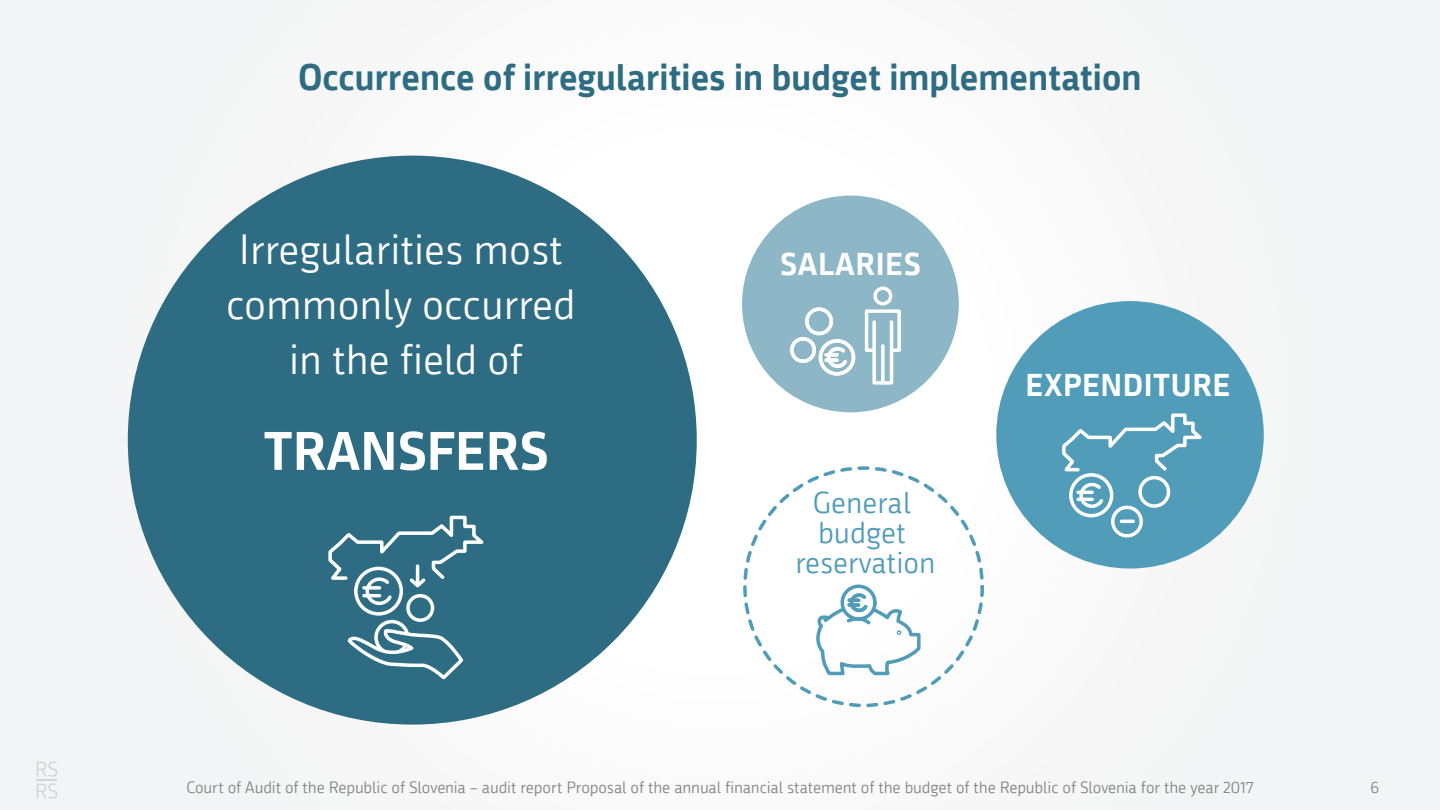
<style>
.page{position:relative;width:1440px;height:810px;background:#f6f6f7}
.page>*{position:absolute;margin:0;border:0;box-sizing:border-box;transform-origin:0 0}
.t1{font:700 52.88px "Republika";color:#fff}
.t2{font:41.1px/54.8px "Republika";color:#fff;text-align:center}
.t3{font:700 36px "Republika";letter-spacing:-.01em;color:#2d6c82}
.t4{font:700 30.75px "Republika";letter-spacing:.02em;color:#fff}
.t5{font:29.33px/29.9px "Republika";color:#509cb9;text-align:center}
.t6{font:15.98px "Republika";letter-spacing:-.01em;color:#878686}
</style>
<div class="page">
<svg style="left:37px;top:761px;width:20px;height:16px"></svg>
<hr style="left:37px;top:779px;width:20px;height:2px;background:#878686">
<svg style="left:37px;top:783px;width:20px;height:16px"></svg>
<div style="left:742px;top:196px;width:217px;height:216px;background:#8db7c7;border-radius:50%"></div>
<div style="left:996px;top:301px;width:268px;height:268px;background:#509cb9;border-radius:50%"></div>
<div style="left:128px;top:156px;width:569px;height:569px;background:#2d6c82;border-radius:50%"></div>
<div style="left:840px;top:584px;width:37px;height:37px;border:3px solid #509cb9;border-radius:50%"></div>
<div style="left:354px;top:567px;width:49px;height:49px;border:3px solid #fff;border-radius:50%"></div>
<div style="left:406px;top:594px;width:28px;height:28px;border:3px solid #fff;border-radius:50%"></div>
<div style="left:374px;top:620px;width:35px;height:35px;border:3px solid #fff;border-radius:50%"></div>
<svg style="left:347px;top:627px;width:117px;height:53px"></svg>
<svg style="left:328px;top:515px;width:156px;height:92px"></svg>
<svg style="left:864px;top:309px;width:37px;height:45px"></svg>
<div style="left:873px;top:286px;width:19px;height:20px;border:3px solid #fff;border-radius:50%"></div>
<div style="left:872px;top:320px;width:21px;height:65px;border:3px solid #fff"></div>
<svg style="left:881px;top:346px;width:4px;height:37px"></svg>
<div style="left:819px;top:339px;width:36px;height:37px;border:3px solid #fff;border-radius:50%"></div>
<svg style="left:790px;top:307px;width:60px;height:63px"></svg>
<svg style="left:1062px;top:413px;width:140px;height:61px"></svg>
<div style="left:1069px;top:473px;width:44px;height:44px;border:3px solid #fff;border-radius:50%"></div>
<svg style="left:1078px;top:481px;width:28px;height:29px"></svg>
<hr style="left:1078px;top:491px;width:14px;height:3px;background:#fff">
<hr style="left:1078px;top:498px;width:14px;height:3px;background:#fff">
<div style="left:1111px;top:506px;width:32px;height:32px;border:3px solid #fff;border-radius:50%"></div>
<div style="left:1138px;top:476px;width:32px;height:32px;border:3px solid #fff;border-radius:50%"></div>
<svg style="left:1121px;top:520px;width:12px;height:3px"></svg>
<svg style="left:816px;top:592px;width:105px;height:84px"></svg>
<h3 class="t3" style="left:298px;top:50px;width:845px">Occurrence of irregularities in budget implementation</h3>
<h2 class="t2" style="left:226px;top:220px;width:351px">Irregularities most commonly occurred in the field of</h2>
<h1 class="t1" style="left:263px;top:411px;width:286px">TRANSFERS</h1>
<h3 class="t4" style="left:780px;top:241px;width:142px">SALARIES</h3>
<h3 class="t5" style="left:795px;top:486px;width:142px">General budget reservation</h3>
<h3 class="t4" style="left:1026px;top:362px;width:206px">EXPENDITURE</h3>
<p class="t6" style="left:186px;top:777px;width:1069px">Court of Audit of the Republic of Slovenia – audit report Proposal of the annual financial statement of the budget of the Republic of Slovenia for the year 2017</p>
<p class="t6" style="left:1370px;top:777px;width:10px">6</p>
</div>
